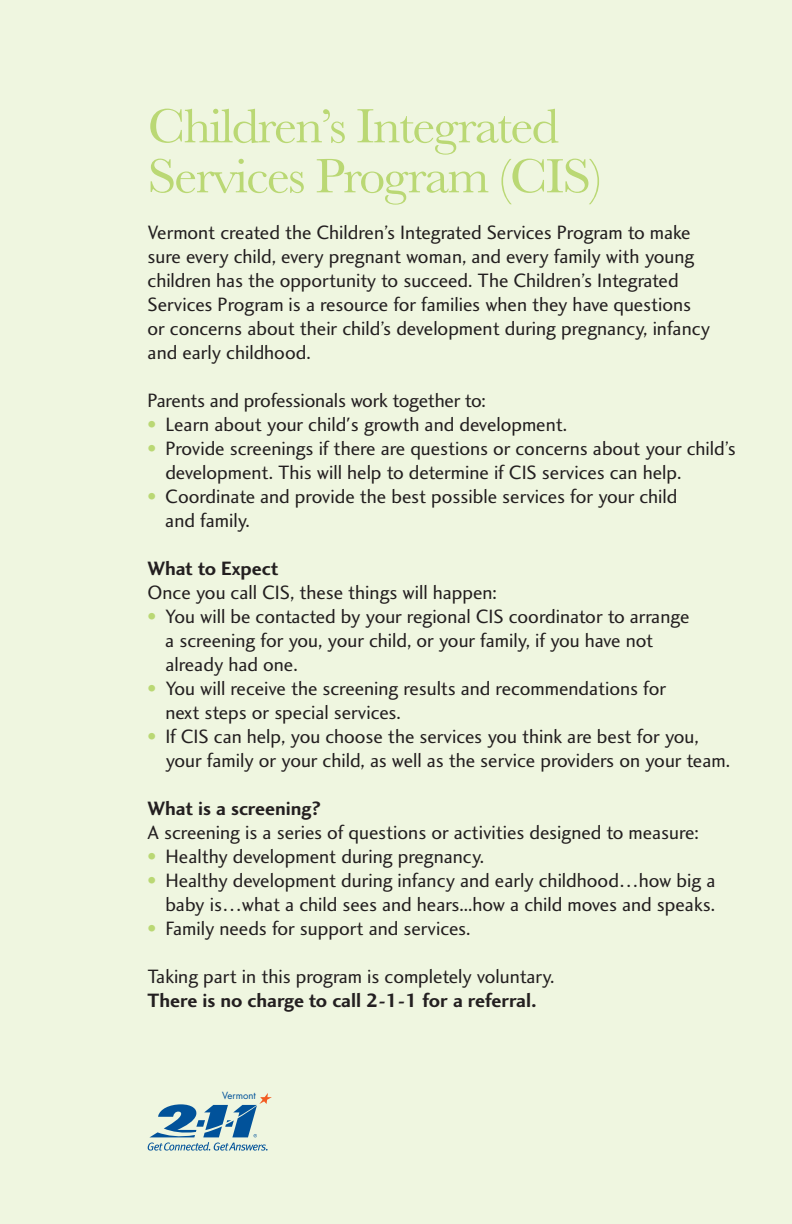
<style>
.page{position:relative;width:792px;height:1224px;background:#eff6e0}
.page>*{position:absolute;margin:0;border:0;box-sizing:border-box;transform-origin:0 0}
.t1{font:50px/50px "Baskerville";letter-spacing:-.035em;color:#bad874;scale:1.05 1}
.t2{font:20px/24px "Charlotte Sans Book Plain";color:#231f20}
.t3{font:20px "Charlotte Sans Bold Plain";color:#231f20}
.t4{font:9.6px "Futura";color:#01529a}
.s1{color:#bad874}
</style>
<div class="page">
<svg style="left:148px;top:1093px;width:124px;height:58px"></svg>
<h1 class="t1" style="left:148px;top:107px;width:434px">Children’s Integrated<br>Services Program (CIS)</h1>
<p class="t2" style="left:148px;top:222px;width:564px">Vermont created the Children’s Integrated Services Program to make sure every child, every pregnant woman, and every family with young children has the opportunity to succeed. The Children’s Integrated Services Program is a resource for families when they have questions or concerns about their child’s development during pregnancy, infancy and early childhood.</p>
<p class="t2" style="left:148px;top:390px;width:340px">Parents and professionals work together to:</p>
<p class="t2" style="left:148px;top:414px;width:421px"><span class="s1">•</span> Learn about your child's growth and development.</p>
<p class="t2" style="left:165px;top:438px;width:572px;text-indent:-18px"><span class="s1">•</span> Provide screenings if there are questions or concerns about your child’s development. This will help to determine if CIS services can help.</p>
<p class="t2" style="left:165px;top:486px;width:514px;text-indent:-18px"><span class="s1">•</span> Coordinate and provide the best possible services for your child and family.</p>
<p class="t3" style="left:148px;top:561px;width:133px">What to Expect</p>
<p class="t2" style="left:148px;top:582px;width:351px">Once you call CIS, these things will happen:</p>
<p class="t2" style="left:165px;top:606px;width:526px;text-indent:-18px"><span class="s1">•</span> You will be contacted by your regional CIS coordinator to arrange a screening for you, your child, or your family, if you have not already had one.</p>
<p class="t2" style="left:165px;top:678px;width:502px;text-indent:-18px"><span class="s1">•</span> You will receive the screening results and recommendations for next steps or special services.</p>
<p class="t2" style="left:165px;top:726px;width:566px;text-indent:-18px"><span class="s1">•</span> If CIS can help, you choose the services you think are best for you, your family or your child, as well as the service providers on your team.</p>
<p class="t3" style="left:148px;top:801px;width:175px">What is a screening?</p>
<p class="t2" style="left:148px;top:822px;width:553px">A screening is a series of questions or activities designed to measure:</p>
<p class="t2" style="left:148px;top:846px;width:338px"><span class="s1">•</span> Healthy development during pregnancy.</p>
<p class="t2" style="left:148px;top:870px;width:569px;text-align:right"><span class="s1">•</span> Healthy development during infancy and early childhood…how big a baby is…what a child sees and hears...how a child moves and speaks.</p>
<p class="t2" style="left:148px;top:918px;width:324px"><span class="s1">•</span> Family needs for support and services.</p>
<p class="t2" style="left:148px;top:966px;width:408px">Taking part in this program is completely voluntary.</p>
<p class="t3" style="left:148px;top:993px;width:391px">There is no charge to call 2-1-1 for a referral.</p>
<p class="t4" style="left:222px;top:1091px;width:35px">Vermont</p>
</div>
